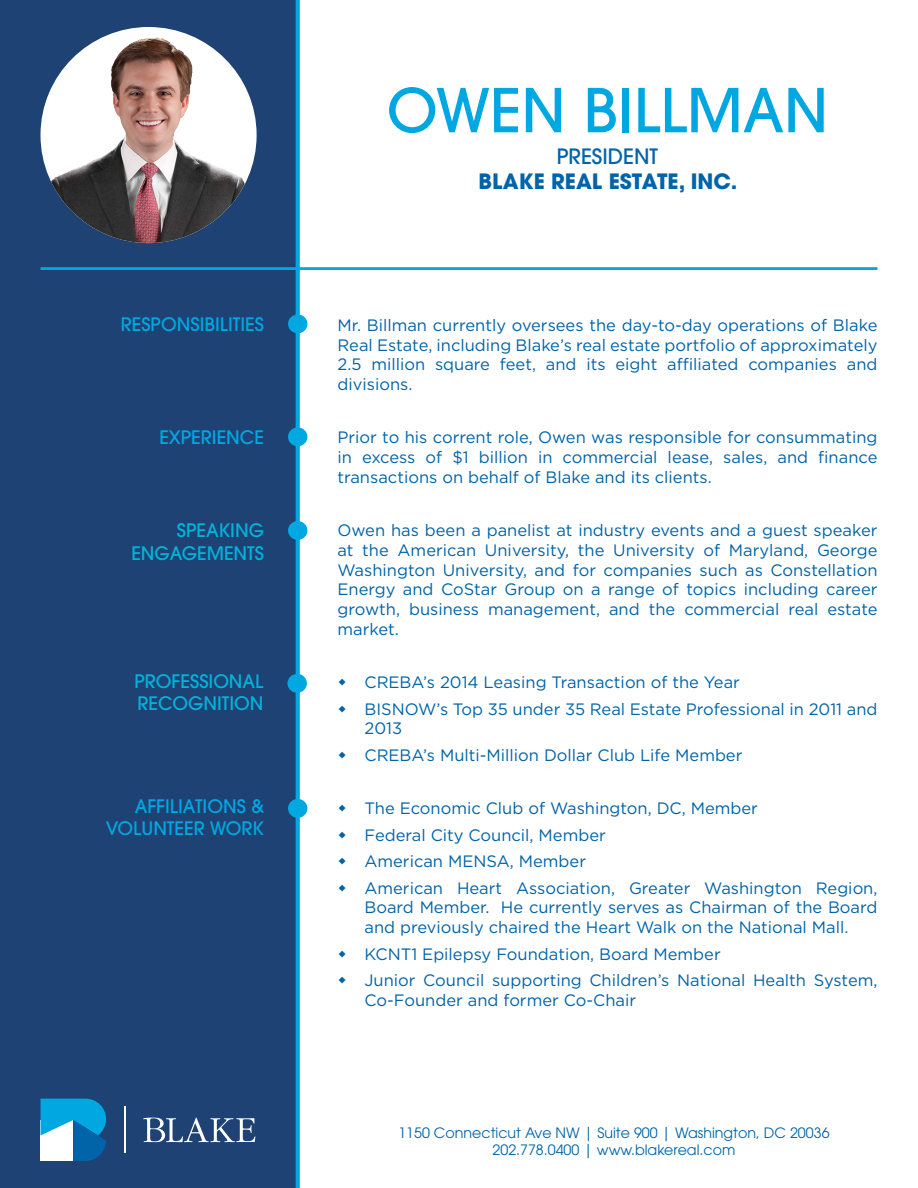
<style>
.page{position:relative;width:918px;height:1188px;background:#fff}
.page>*{position:absolute;margin:0;border:0;box-sizing:border-box;transform-origin:0 0}
.t1{font:500 60px "ITC Avant Garde Pro";color:#00a7e1}
.t2{font:700 21px "ITC Avant Garde Pro";color:#0163a8}
.t3{font:500 21px "ITC Avant Garde Pro";color:#0163a8}
.Page_Section_Title_-_Black{font:500 18.45px/22.2px "ITC Avant Garde Pro";color:#00a7e1;text-align:right}
.Page_Section_Title_-_Black-2{font:500 18.45px/22.2px "ITC Avant Garde Pro";color:#04b2d9}
.t4{font:16.5px/19.8px "Gotham";color:#0163a8;text-align:justify}
.t5{font:14.25px "ITC Avant Garde Pro";color:#0163a8}
</style>
<div class="page">
<div style="left:0;top:0;width:297px;height:1188px;background:#1d4273"></div>
<img style="left:40px;top:27px;width:217px;height:216px;border-radius:108px">
<svg style="left:40px;top:1120px;width:1px;height:41px"></svg>
<svg style="left:41px;top:1099px;width:65px;height:62px;background:#45a8d5"></svg>
<svg style="left:143px;top:1118px;width:112px;height:24px"></svg>
<hr style="left:124px;top:1107px;width:1px;height:46px;background:#fff">
<hr style="left:40px;top:267px;width:837px;height:3px;background:#00a7e1">
<svg style="left:296px;top:0;width:4px;height:1188px;background:#0aaae1"></svg>
<div style="left:288px;top:314px;width:19px;height:19px;background:#00a7e1;border-radius:50%"></div>
<div style="left:288px;top:427px;width:19px;height:19px;background:#00a7e1;border-radius:50%"></div>
<div style="left:288px;top:521px;width:19px;height:19px;background:#00a7e1;border-radius:50%"></div>
<div style="left:288px;top:799px;width:19px;height:19px;background:#00a7e1;border-radius:50%"></div>
<div style="left:287px;top:674px;width:20px;height:19px;background:#00a7e1;border-radius:50%"></div>
<p class="t1" style="left:387px;top:72px;width:443px">OWEN BILLMAN</p>
<p class="t3" style="left:557px;top:143px;width:103px">PRESIDENT</p>
<p class="t2" style="left:478px;top:168px;width:261px">BLAKE REAL ESTATE, INC.</p>
<p class="Page_Section_Title_-_Black" style="left:121px;top:313px;width:145px">RESPONSIBILITIES</p>
<p class="t4" style="left:338px;top:315px;width:542px">Mr. Billman currently oversees the day-to-day operations of Blake Real Estate, including Blake’s real estate portfolio of approximately 2.5 million square feet, and its eight affiliated companies and divisions.</p>
<p class="Page_Section_Title_-_Black" style="left:159px;top:426px;width:106px">EXPERIENCE</p>
<p class="t4" style="left:338px;top:427px;width:541px">Prior to his corrent role, Owen was responsible for consummating in excess of $1 billion in commercial lease, sales, and finance transactions on behalf of Blake and its clients.</p>
<p class="Page_Section_Title_-_Black-2" style="left:177px;top:519px;width:89px">SPEAKING</p>
<p class="Page_Section_Title_-_Black-2" style="left:131px;top:542px;width:134px">ENGAGEMENTS</p>
<p class="t4" style="left:338px;top:520px;width:542px">Owen has been a panelist at industry events and a guest speaker at the American University, the University of Maryland, George Washington University, and for companies such as Constellation Energy and CoStar Group on a range of topics including career growth, business management, and the commercial real estate market.</p>
<p class="Page_Section_Title_-_Black-2" style="left:135px;top:670px;width:130px">PROFESSIONAL<br>RECOGNITION</p>
<p class="t4" style="left:364px;top:672px;width:377px">CREBA’s 2014 Leasing Transaction of the Year</p>
<p class="t4" style="left:364px;top:698px;width:515px">BISNOW’s Top 35 under 35 Real Estate Professional in 2011 and<br>2013</p>
<p class="t4" style="left:364px;top:745px;width:379px">CREBA’s Multi-Million Dollar Club Life Member</p>
<p class="Page_Section_Title_-_Black" style="left:106px;top:795px;width:160px">AFFILIATIONS &amp;<br>VOLUNTEER WORK</p>
<p class="t4" style="left:364px;top:798px;width:395px">The Economic Club of Washington, DC, Member</p>
<p class="t4" style="left:364px;top:824px;width:243px">Federal City Council, Member</p>
<p class="t4" style="left:364px;top:851px;width:223px">American MENSA, Member</p>
<p class="t4" style="left:364px;top:878px;width:515px">American Heart Association, Greater Washington Region, Board Member. He currently serves as Chairman of the Board and previously chaired the Heart Walk on the National Mall.</p>
<p class="t4" style="left:364px;top:944px;width:358px">KCNT1 Epilepsy Foundation, Board Member</p>
<p class="t4" style="left:364px;top:970px;width:515px">Junior Council supporting Children’s National Health System,<br>Co-Founder and former Co-Chair</p>
<p class="t5" style="left:398px;top:1124px;width:433px">1150 Connecticut Ave NW | Suite 900 | Washington, DC 20036</p>
<p class="t5" style="left:493px;top:1141px;width:244px">202.778.0400 | www.blakereal.com</p>
</div>
